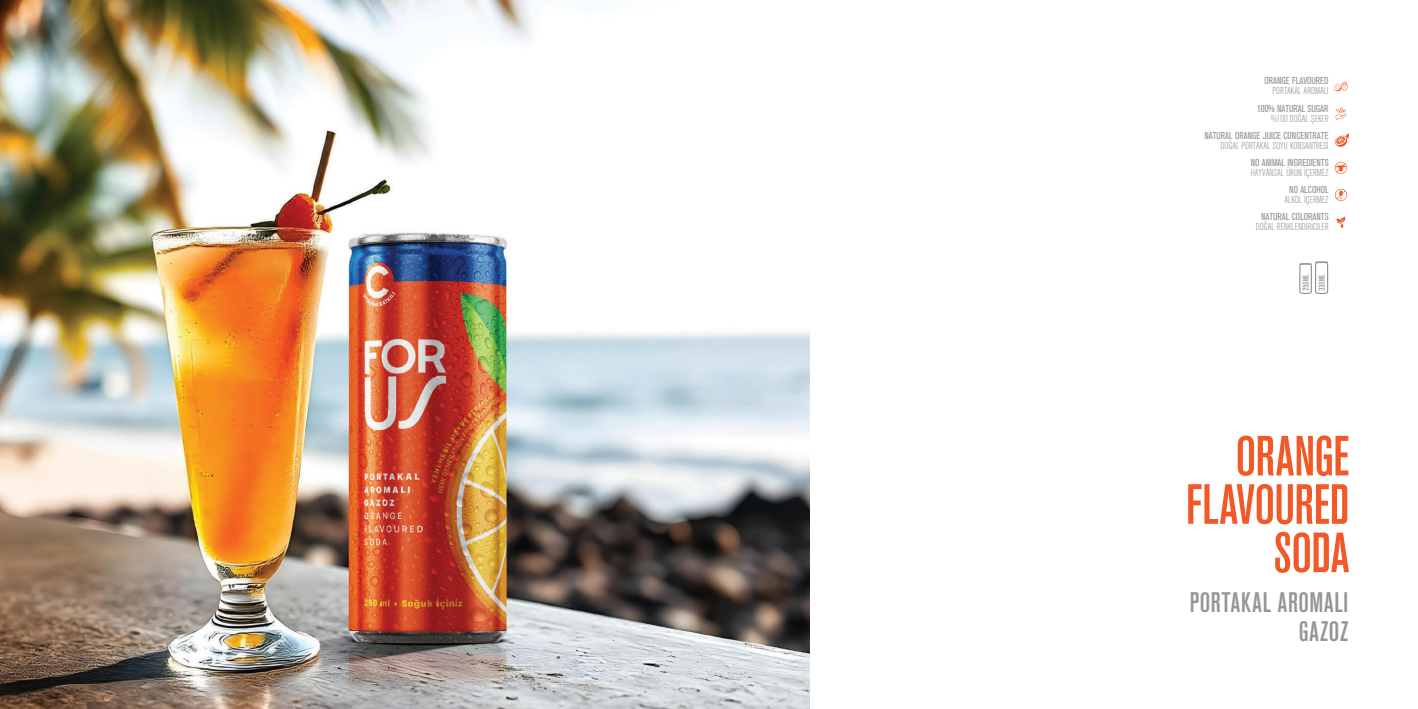
<style>
.page{position:relative;width:1418px;height:709px;background:#fff}
.page>*{position:absolute;margin:0;border:0;box-sizing:border-box;transform-origin:0 0}
.t1{font:500 condensed 56px/48.3px "Akzidenz Grotesk BE";letter-spacing:-.005em;color:#f15929;text-align:right}
.t2{font:500 condensed 28px/29.7px "Akzidenz Grotesk BE";letter-spacing:.03em;color:#939598;text-align:right}
.t3{font:300 condensed 10px "Akzidenz Grotesk BE";color:#939598}
.t4{font:condensed 10px "Akzidenz Grotesk BE";color:#939598}
</style>
<div class="page">
<img style="left:0;top:0;width:810px;height:709px">
<svg style="left:1335px;top:107px;width:11px;height:13px"></svg>
<svg style="left:1334px;top:82px;width:13px;height:9px"></svg>
<svg style="left:1334px;top:189px;width:13px;height:12px"></svg>
<svg style="left:1336px;top:216px;width:9px;height:12px"></svg>
<svg style="left:1334px;top:162px;width:13px;height:12px"></svg>
<svg style="left:1334px;top:133px;width:15px;height:14px"></svg>
<svg style="left:1299px;top:261px;width:29px;height:33px"></svg>
<p class="t4" style="left:1264px;top:75px;width:66px">ORANGE FLAVOURED</p>
<p class="t3" style="left:1272px;top:86px;width:58px">PORTAKAL AROMALI</p>
<p class="t4" style="left:1257px;top:103px;width:73px">100% NATURAL SUGAR</p>
<p class="t3" style="left:1271px;top:113px;width:59px">%100 DOĞAL ŞEKER</p>
<p class="t4" style="left:1250px;top:157px;width:79px">NO ANIMAL INGREDIENTS</p>
<p class="t3" style="left:1250px;top:167px;width:79px">HAYVANSAL ÜRÜN İÇERMEZ</p>
<p class="t4" style="left:1289px;top:184px;width:41px">NO ALCOHOL</p>
<p class="t3" style="left:1284px;top:194px;width:46px">ALKOL İÇERMEZ</p>
<p class="t4" style="left:1204px;top:130px;width:126px">NATURAL ORANGE JUICE CONCENTRATE</p>
<p class="t3" style="left:1220px;top:140px;width:110px">DOĞAL PORTAKAL SUYU KONSANTRESİ</p>
<p class="t4" style="left:1261px;top:211px;width:69px">NATURAL COLORANTS</p>
<p class="t3" style="left:1255px;top:221px;width:74px">DOĞAL RENKLENDİRİCİLER</p>
<h1 class="t1" style="left:1185px;top:433px;width:165px">ORANGE<br>FLAVOURED<br>SODA</h1>
<h2 class="t2" style="left:1189px;top:587px;width:160px">PORTAKAL AROMALI<br>GAZOZ</h2>
</div>
